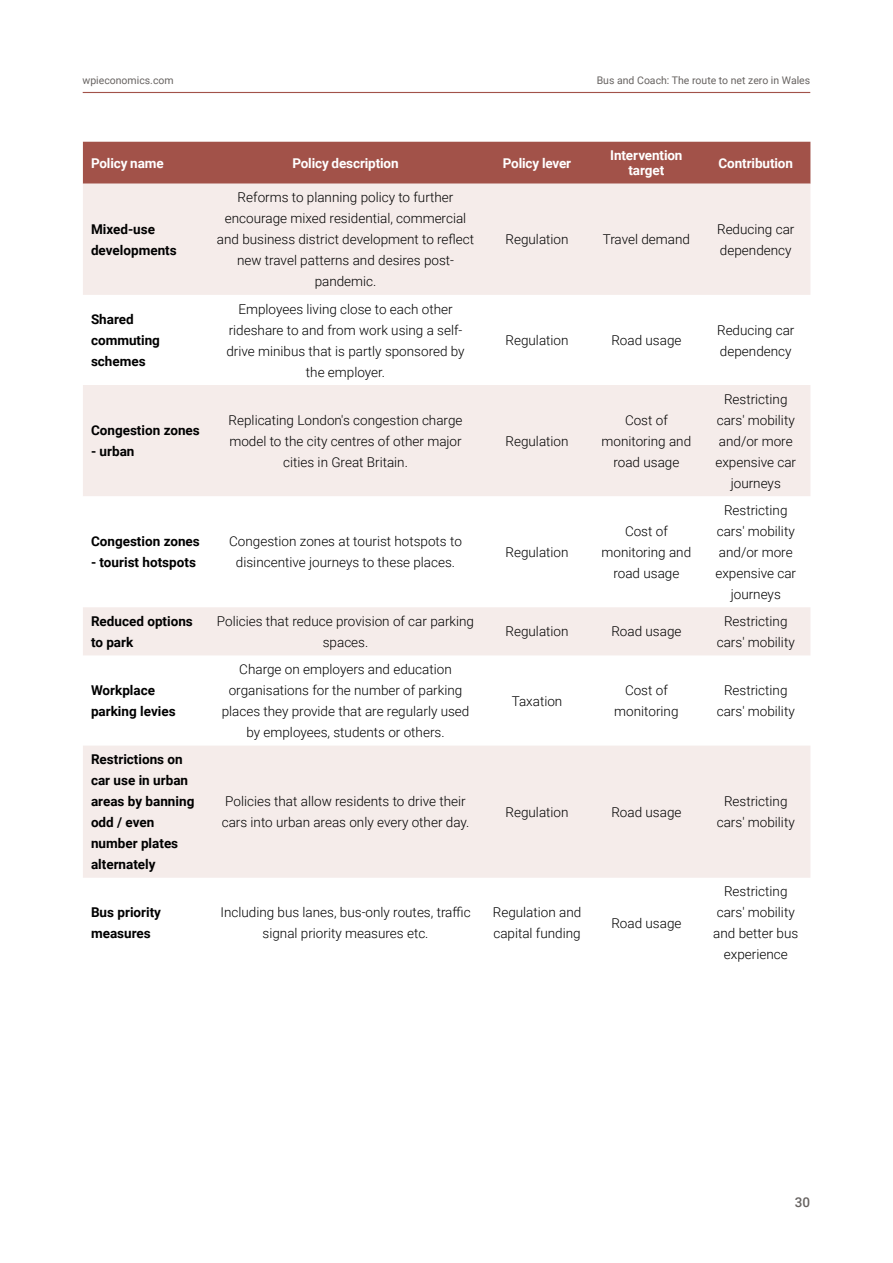
<style>
.page{position:relative;width:893px;height:1263px;background:#fff}
.page>*{position:absolute;margin:0;border:0;box-sizing:border-box;transform-origin:0 0}
.Normal_WPI_Normal{font:300 13.5px/21px "Roboto";color:#000;text-align:center}
.Normal_WPI_Normal-2{font:700 13.5px/21px "Roboto";color:#000}
.Normal_WPI_Normal-3{font:700 13.5px/14.9px "Roboto";letter-spacing:-.01em;color:#fff;text-align:center}
.t1{font:500 13.5px "Roboto";color:#676361}
.t2{font:10.5px "Roboto";color:#676361}
</style>
<div class="page">
<hr style="left:83px;top:92px;width:727px;height:1px;background:#a25249">
<div style="left:83px;top:142px;width:727px;height:42px;background:#a25249"></div>
<svg style="left:83px;top:184px;width:727px;height:694px;fill:#f5ecea"></svg>
<p class="t2" style="left:82px;top:72px;width:93px">wpieconomics.com</p>
<p class="t2" style="left:597px;top:72px;width:215px">Bus and Coach: The route to net zero in Wales</p>
<p class="Normal_WPI_Normal-3" style="left:91px;top:155px;width:74px">Policy name</p>
<p class="Normal_WPI_Normal-3" style="left:292px;top:155px;width:108px">Policy description</p>
<p class="Normal_WPI_Normal-3" style="left:503px;top:155px;width:70px">Policy lever</p>
<p class="Normal_WPI_Normal-3" style="left:610px;top:148px;width:74px">Intervention target</p>
<p class="Normal_WPI_Normal-3" style="left:718px;top:155px;width:76px">Contribution</p>
<p class="Normal_WPI_Normal-2" style="left:91px;top:218px;width:87px">Mixed-use developments</p>
<p class="Normal_WPI_Normal" style="left:217px;top:187px;width:259px">Reforms to planning policy to further encourage mixed residential, commercial and business district development to reflect new travel patterns and desires post&shy;pandemic.</p>
<p class="Normal_WPI_Normal-2" style="left:91px;top:308px;width:71px">Shared commuting schemes</p>
<p class="Normal_WPI_Normal" style="left:226px;top:298px;width:240px">Employees living close to each other rideshare to and from work using a self&shy;drive minibus that is partly sponsored by the employer.</p>
<p class="Normal_WPI_Normal-2" style="left:91px;top:419px;width:110px">Congestion zones</p>
<p class="Normal_WPI_Normal-2" style="left:91px;top:440px;width:45px">- urban</p>
<p class="Normal_WPI_Normal" style="left:229px;top:409px;width:235px">Replicating London's congestion charge model to the city centres of other major cities in Great Britain.</p>
<p class="Normal_WPI_Normal" style="left:505px;top:229px;width:65px">Regulation</p>
<p class="Normal_WPI_Normal" style="left:603px;top:229px;width:89px">Travel demand</p>
<p class="Normal_WPI_Normal" style="left:717px;top:218px;width:79px;text-align:left">Reducing car dependency</p>
<p class="Normal_WPI_Normal" style="left:505px;top:329px;width:65px">Regulation</p>
<p class="Normal_WPI_Normal" style="left:611px;top:329px;width:72px">Road usage</p>
<p class="Normal_WPI_Normal" style="left:717px;top:319px;width:79px;text-align:left">Reducing car dependency</p>
<p class="Normal_WPI_Normal" style="left:505px;top:430px;width:65px">Regulation</p>
<p class="Normal_WPI_Normal" style="left:602px;top:409px;width:91px">Cost of monitoring and road usage</p>
<p class="Normal_WPI_Normal" style="left:715px;top:388px;width:82px">Restricting cars' mobility and/or more expensive car journeys</p>
<p class="Normal_WPI_Normal-2" style="left:91px;top:530px;width:110px">Congestion zones</p>
<p class="Normal_WPI_Normal-2" style="left:91px;top:551px;width:106px">- tourist hotspots</p>
<p class="Normal_WPI_Normal" style="left:229px;top:530px;width:234px">Congestion zones at tourist hotspots to disincentive journeys to these places.</p>
<p class="Normal_WPI_Normal" style="left:505px;top:541px;width:65px">Regulation</p>
<p class="Normal_WPI_Normal" style="left:602px;top:520px;width:91px">Cost of monitoring and road usage</p>
<p class="Normal_WPI_Normal" style="left:715px;top:499px;width:82px">Restricting cars' mobility and/or more expensive car journeys</p>
<p class="Normal_WPI_Normal-2" style="left:91px;top:610px;width:103px">Reduced options to park</p>
<p class="Normal_WPI_Normal" style="left:217px;top:610px;width:259px">Policies that reduce provision of car parking spaces.</p>
<p class="Normal_WPI_Normal" style="left:505px;top:621px;width:65px">Regulation</p>
<p class="Normal_WPI_Normal" style="left:611px;top:621px;width:72px">Road usage</p>
<p class="Normal_WPI_Normal" style="left:717px;top:610px;width:79px">Restricting cars' mobility</p>
<p class="Normal_WPI_Normal-2" style="left:91px;top:679px;width:86px">Workplace parking levies</p>
<p class="Normal_WPI_Normal" style="left:222px;top:658px;width:249px">Charge on employers and education organisations for the number of parking places they provide that are regularly used by employees, students or others.</p>
<p class="Normal_WPI_Normal" style="left:512px;top:690px;width:52px">Taxation</p>
<p class="Normal_WPI_Normal" style="left:614px;top:679px;width:66px">Cost of monitoring</p>
<p class="Normal_WPI_Normal" style="left:717px;top:679px;width:79px">Restricting cars' mobility</p>
<p class="Normal_WPI_Normal-2" style="left:91px;top:748px;width:105px">Restrictions on car use in urban areas by banning odd / even number plates alternately</p>
<p class="Normal_WPI_Normal" style="left:222px;top:790px;width:249px;text-align:left">Policies that allow residents to drive their cars into urban areas only every other day.</p>
<p class="Normal_WPI_Normal" style="left:505px;top:801px;width:65px">Regulation</p>
<p class="Normal_WPI_Normal" style="left:611px;top:801px;width:72px">Road usage</p>
<p class="Normal_WPI_Normal" style="left:717px;top:790px;width:79px">Restricting cars' mobility</p>
<p class="Normal_WPI_Normal-2" style="left:91px;top:901px;width:72px">Bus priority measures</p>
<p class="Normal_WPI_Normal" style="left:220px;top:901px;width:252px">Including bus lanes, bus-only routes, traffic signal priority measures etc.</p>
<p class="Normal_WPI_Normal" style="left:493px;top:901px;width:90px;text-align:left">Regulation and capital funding</p>
<p class="Normal_WPI_Normal" style="left:611px;top:912px;width:72px">Road usage</p>
<p class="Normal_WPI_Normal" style="left:713px;top:880px;width:87px">Restricting cars' mobility and better bus experience</p>
<p class="t1" style="left:795px;top:1192px;width:17px">30</p>
</div>
